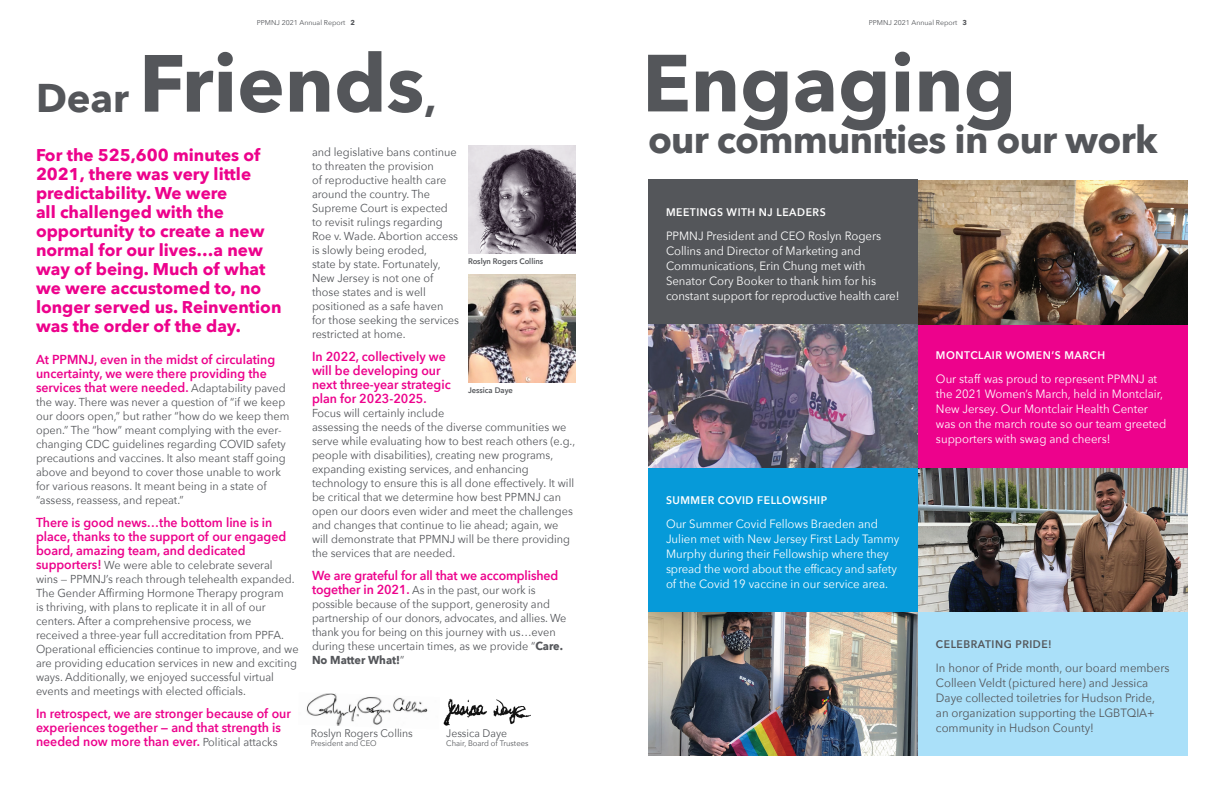
<style>
.page{position:relative;width:1224px;height:792px;background:#fff}
.page>*{position:absolute;margin:0;border:0;box-sizing:border-box;transform-origin:0 0}
.t1{font:700 80px "Avenir Next";color:#54565a}
.t2{font:700 38px "Avenir Next";letter-spacing:-.02em;color:#54565a}
.t3{font:700 17px/19px "Avenir Next";color:#ed028c}
.t4{font:600 13px/14px "Avenir Next";color:#ed028c;scale:.95 1}
.t5{font:12px/15px "Avenir Next";color:#fff;scale:.95 1}
.t6{font:12px/15px "Avenir Next";color:#54565a;scale:.95 1}
.t7{font:11.5px/14px "Avenir Next";color:#54565a;scale:.95 1}
.t8{font:600 11px "Avenir Next";letter-spacing:.05em;color:#fff;scale:.95 1}
.t9{font:11px "Avenir Next";color:#54565a;scale:.95 1}
.t10{font:600 11px "Avenir Next";letter-spacing:.05em;color:#54565a;scale:.95 1}
.t11{font:8px "Avenir Next";color:#54565a;scale:.95 1}
.t12{font:600 8px "Avenir Next";color:#54565a;scale:.95 1}
.t13{font:7px "Avenir Next";color:#54565a}
.s1{font-weight:700}
.s2{font-size:40px}
.s3{font-weight:400;font-size:11.5px;color:#54565a}
.s4{font-weight:600;font-size:13px;color:#ed028c}
</style>
<div class="page">
<div style="left:918px;top:324px;width:270px;height:144px;background:#ed028c"></div>
<img style="left:918px;top:180px;width:270px;height:144px">
<div style="left:918px;top:612px;width:270px;height:144px;background:#aae0f9"></div>
<img style="left:918px;top:468px;width:270px;height:144px">
<img style="left:648px;top:324px;width:270px;height:144px">
<div style="left:648px;top:180px;width:270px;height:144px;background:#54565a"></div>
<img style="left:648px;top:612px;width:270px;height:144px">
<div style="left:648px;top:468px;width:270px;height:144px;background:#069ad9"></div>
<img style="left:306px;top:693px;width:122px;height:33px">
<img style="left:468px;top:146px;width:108px;height:108px">
<img style="left:468px;top:275px;width:108px;height:108px">
<img style="left:443px;top:698px;width:88px;height:28px">
<p class="t13" style="left:257px;top:17px;width:100px">PPMNJ 2021 Annual Report <span class="s1">2</span></p>
<p class="t13" style="left:869px;top:17px;width:100px">PPMNJ 2021 Annual Report <span class="s1">3</span></p>
<p class="t1" style="left:36px;top:14px;width:402px"><span class="s2">Dear</span> Friends<span class="s2">,</span></p>
<p class="t3" style="left:36px;top:145px;width:247px">For the 525,600 minutes of<br>2021, there was very little predictability. We were<br>all challenged with the opportunity to create a new normal for our lives…a new way of being. Much of what we were accustomed to, no longer served us. Reinvention was the order of the day.</p>
<p class="t4" style="left:36px;top:352px;width:264px">At PPMNJ, even in the midst of circulating uncertainty, we were there providing the services that were needed. <span class="s3">Adaptability paved</span></p>
<p class="t7" style="left:36px;top:395px;width:268px">the way. There was never a question of “if we keep our doors open,” but rather “how do we keep them open.” The “how” meant complying with the ever&shy;changing CDC guidelines regarding COVID safety precautions and vaccines. It also meant staff going above and beyond to cover those unable to work for various reasons. It meant being in a state of “assess, reassess, and repeat.”</p>
<p class="t4" style="left:36px;top:515px;width:265px">There is good news…the bottom line is in place, thanks to the support of our engaged board, amazing team, and dedicated</p>
<p class="t7" style="left:36px;top:558px;width:278px"><span class="s4">supporters!</span> We were able to celebrate several<br>wins — PPMNJ’s reach through telehealth expanded.<br>The Gender Affirming Hormone Therapy program<br>is thriving, with plans to replicate it in all of our centers. After a comprehensive process, we<br>received a three-year full accreditation from PPFA.<br>Operational efficiencies continue to improve, and we are providing education services in new and exciting ways. Additionally, we enjoyed successful virtual events and meetings with elected officials.</p>
<p class="t4" style="left:36px;top:706px;width:270px">In retrospect, we are stronger because of our experiences together — and that strength is needed now more than ever. <span class="s3">Political attacks</span></p>
<p class="t7" style="left:312px;top:144px;width:156px">and legislative bans continue to threaten the provision<br>of reproductive health care around the country. The<br>Supreme Court is expected to revisit rulings regarding<br>Roe v. Wade. Abortion access is slowly being eroded,<br>state by state. Fortunately,<br>New Jersey is not one of those states and is well positioned as a safe haven for those seeking the services restricted at home.</p>
<p class="t4" style="left:312px;top:349px;width:148px">In 2022, collectively we will be developing our next three-year strategic plan for 2023-2025.</p>
<p class="t7" style="left:312px;top:405px;width:279px">Focus will certainly include<br>assessing the needs of the diverse communities we serve while evaluating how to best reach others (e.g., people with disabilities), creating new programs, expanding existing services, and enhancing technology to ensure this is all done effectively. It will be critical that we determine how best PPMNJ can open our doors even wider and meet the challenges and changes that continue to lie ahead; again, we will demonstrate that PPMNJ will be there providing the services that are needed.</p>
<p class="t4" style="left:312px;top:568px;width:261px">We are grateful for all that we accomplished</p>
<p class="t7" style="left:312px;top:582px;width:269px"><span class="s4">together in 2021.</span> As in the past, our work is possible because of the support, generosity and partnership of our donors, advocates, and allies. We thank you for being on this journey with us…even during these uncertain times, as we provide “<span class="s1">Care.<br>No Matter What!</span>”</p>
<p class="t12" style="left:468px;top:254px;width:81px">Roslyn Rogers Collins</p>
<p class="t12" style="left:468px;top:383px;width:49px">Jessica Daye</p>
<p class="t9" style="left:311px;top:724px;width:109px">Roslyn Rogers Collins</p>
<p class="t11" style="left:311px;top:737px;width:71px">President and CEO</p>
<p class="t9" style="left:446px;top:724px;width:66px">Jessica Daye</p>
<p class="t11" style="left:446px;top:737px;width:88px">Chair, Board of Trustees</p>
<p class="t1" style="left:642px;top:14px;width:375px">Engaging</p>
<p class="t2" style="left:648px;top:106px;width:511px">our communities in our work</p>
<p class="t8" style="left:666px;top:203px;width:170px">MEETINGS WITH NJ LEADERS</p>
<p class="t5" style="left:666px;top:228px;width:247px">PPMNJ President and CEO Roslyn Rogers Collins and Director of Marketing and Communications, Erin Chung met with Senator Cory Booker to thank him for his constant support for reproductive health care!</p>
<p class="t8" style="left:666px;top:490px;width:171px">SUMMER COVID FELLOWSHIP</p>
<p class="t5" style="left:666px;top:515px;width:247px">Our Summer Covid Fellows Braeden and Julien met with New Jersey First Lady Tammy Murphy during their Fellowship where they spread the word about the efficacy and safety of the Covid 19 vaccine in our service area.</p>
<p class="t8" style="left:936px;top:346px;width:180px">MONTCLAIR WOMEN’S MARCH</p>
<p class="t5" style="left:936px;top:371px;width:244px">Our staff was proud to represent PPMNJ at the 2021 Women’s March, held in Montclair, New Jersey. Our Montclair Health Center was on the march route so our team greeted supporters with swag and cheers!</p>
<p class="t10" style="left:936px;top:634px;width:123px">CELEBRATING PRIDE!</p>
<p class="t6" style="left:936px;top:659px;width:247px">In honor of Pride month, our board members Colleen Veldt (pictured here) and Jessica Daye collected toiletries for Hudson Pride, an organization supporting the LGBTQIA+ community in Hudson County!</p>
</div>
